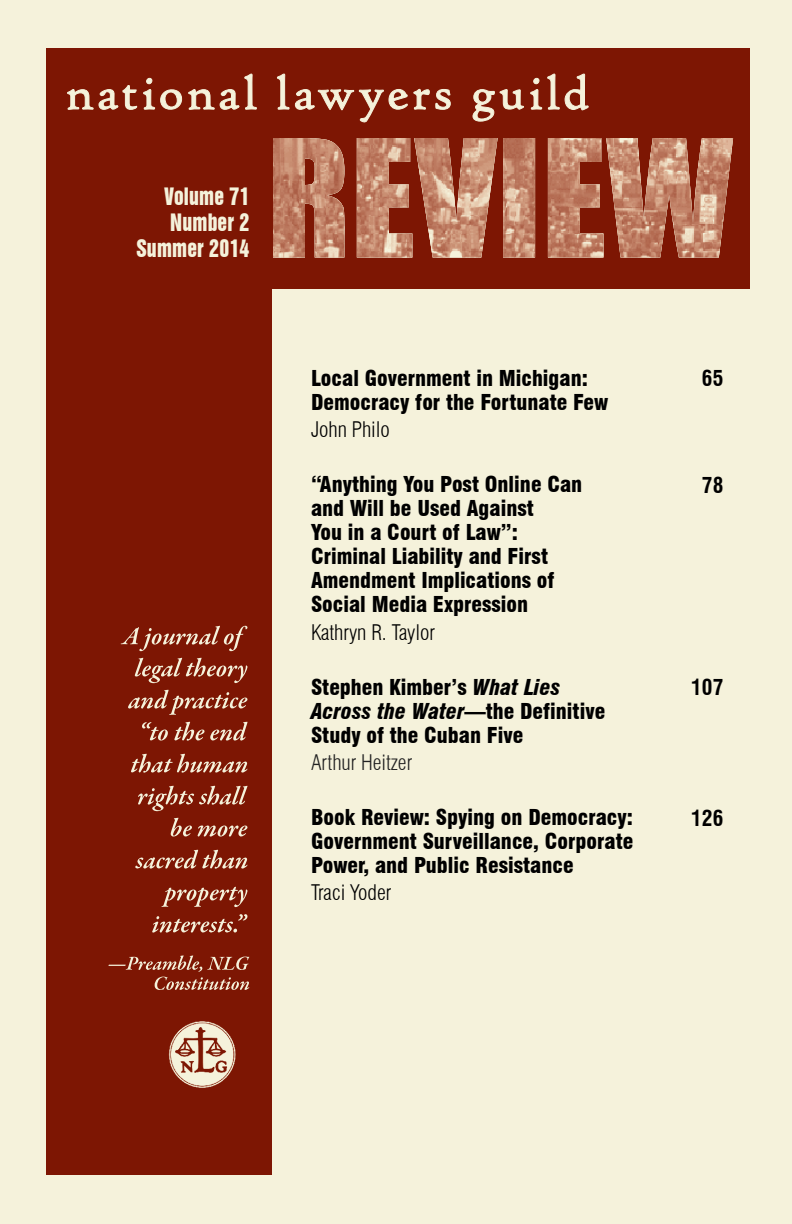
<style>
.page{position:relative;width:792px;height:1224px;background:#f5f2db}
.page>*{position:absolute;margin:0;border:0;box-sizing:border-box;transform-origin:0 0}
.t1{font:22px/26px "Swiss 921 BT Regular A";letter-spacing:.01em;color:#f5f2db;text-align:right;scale:.9 1}
.t2{font:900 condensed 21.4px/24px "Swiss 721 BT";color:#000}
.t3{font:700 condensed 21.4px "Swiss 721 BT";color:#000}
.t4{font:300 condensed 21px "Swiss 721 BT";letter-spacing:-.005em;color:#000}
.t5{font:300 condensed 21px "Swiss 721 BT";letter-spacing:-.005em;color:#222}
.s1{font-style:italic}
</style>
<div class="page">
<div style="left:46px;top:49px;width:704px;height:1126px;background:#7d1603"></div>
<svg style="left:121px;top:626px;width:126px;height:25px"></svg>
<svg style="left:135px;top:658px;width:112px;height:25px"></svg>
<svg style="left:128px;top:690px;width:119px;height:25px"></svg>
<svg style="left:142px;top:722px;width:106px;height:19px"></svg>
<svg style="left:131px;top:754px;width:116px;height:19px"></svg>
<svg style="left:138px;top:786px;width:110px;height:25px"></svg>
<svg style="left:171px;top:818px;width:76px;height:19px"></svg>
<svg style="left:135px;top:850px;width:112px;height:19px"></svg>
<svg style="left:161px;top:887px;width:86px;height:20px"></svg>
<svg style="left:152px;top:914px;width:95px;height:19px"></svg>
<div style="left:272px;top:289px;width:501px;height:902px;background:#f5f2db"></div>
<svg style="left:109px;top:955px;width:140px;height:35px"></svg>
<svg style="left:67px;top:74px;width:521px;height:48px"></svg>
<img style="left:168px;top:1021px;width:68px;height:67px">
<svg style="left:273px;top:138px;width:460px;height:119px"></svg>
<p class="t1" style="left:136px;top:185px;width:127px">Volume 71<br>Number 2<br>Summer 2014</p>
<p class="t2" style="left:311px;top:368px;width:278px">Local Government in Michigan:</p>
<p class="t3" style="left:702px;top:370px;width:23px">65</p>
<p class="t2" style="left:311px;top:392px;width:299px">Democracy for the Fortunate Few</p>
<p class="t4" style="left:311px;top:421px;width:80px">John Philo</p>
<p class="t2" style="left:311px;top:474px;width:273px">“Anything You Post Online Can</p>
<p class="t3" style="left:702px;top:477px;width:23px">78</p>
<p class="t2" style="left:311px;top:498px;width:245px">and Will be Used Against<br>You in a Court of Law”:<br>Criminal Liability and First<br>Amendment Implications of<br>Social Media Expression</p>
<p class="t4" style="left:311px;top:624px;width:126px">Kathryn R. Taylor</p>
<p class="t2" style="left:311px;top:676px;width:251px">Stephen Kimber’s <span class="s1">What Lies</span></p>
<p class="t3" style="left:691px;top:679px;width:34px">107</p>
<p class="t2" style="left:311px;top:700px;width:296px"><span class="s1">Across the Water</span>—the Definitive<br>Study of the Cuban Five</p>
<p class="t5" style="left:311px;top:754px;width:103px">Arthur Heitzer</p>
<p class="t2" style="left:311px;top:807px;width:324px">Book Review: Spying on Democracy:</p>
<p class="t3" style="left:691px;top:810px;width:34px">126</p>
<p class="t2" style="left:311px;top:831px;width:324px">Government Surveillance, Corporate<br>Power, and Public Resistance</p>
<p class="t4" style="left:311px;top:885px;width:82px">Traci Yoder</p>
</div>
